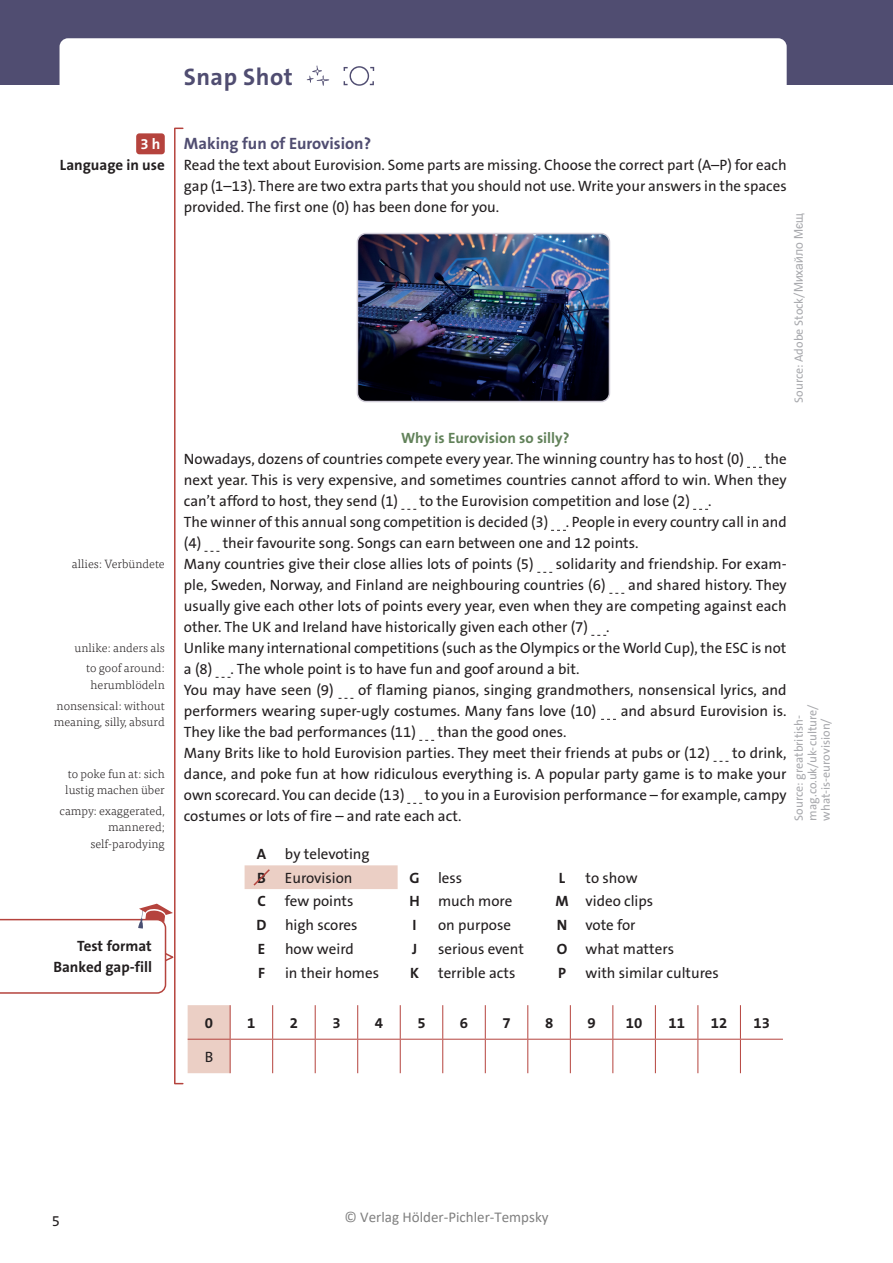
<style>
.page{position:relative;width:893px;height:1263px;background:#fff}
.page>*{position:absolute;margin:0;border:0;box-sizing:border-box;transform-origin:0 0}
.t1{font:700 24px "The Sans B7";letter-spacing:.02em;color:#504d71}
.t2{font:700 16.5px "The Sans B7";color:#504d71}
.t3{font:15px/21px "The Sans B5 Plain";color:#231f20}
.t4{font:700 15px/21px "The Sans B7";color:#231f20;text-align:right}
.t5{font:15px "Calibri";color:#808080}
.t6{font:700 15px "The Sans B7";color:#62825a}
.t7{font:700 15px "The Sans B7";color:#fff}
.t8{font:300 12px/16.5px "Tisa OT";color:#231f20;text-align:right}
.t9{font:12px/13.5px "The Sans B5 Plain";color:#a8a9ad}
.s1{font-family:"Arial"}
.s2{font-family:"The Sans B7";font-weight:700}
</style>
<div class="page">
<div style="left:0;top:0;width:893px;height:85px;background:#504d71"></div>
<div style="left:60px;top:38px;width:727px;height:48px;background:#fff"></div>
<div style="left:188px;top:1005px;width:42px;height:68px;background:#ebcfc5"></div>
<hr style="left:230px;top:1005px;width:1px;height:34px;background:#b5433d">
<hr style="left:272px;top:1005px;width:1px;height:34px;background:#b5433d">
<hr style="left:315px;top:1005px;width:1px;height:34px;background:#b5433d">
<hr style="left:357px;top:1005px;width:1px;height:34px;background:#b5433d">
<hr style="left:400px;top:1005px;width:1px;height:34px;background:#b5433d">
<hr style="left:442px;top:1005px;width:1px;height:34px;background:#b5433d">
<hr style="left:485px;top:1005px;width:1px;height:34px;background:#b5433d">
<hr style="left:527px;top:1005px;width:1px;height:34px;background:#b5433d">
<hr style="left:570px;top:1005px;width:1px;height:34px;background:#b5433d">
<hr style="left:612px;top:1005px;width:1px;height:34px;background:#b5433d">
<hr style="left:655px;top:1005px;width:1px;height:34px;background:#b5433d">
<hr style="left:697px;top:1005px;width:1px;height:34px;background:#b5433d">
<hr style="left:740px;top:1005px;width:1px;height:34px;background:#b5433d">
<hr style="left:188px;top:1039px;width:42px;height:1px;background:#b5433d">
<hr style="left:230px;top:1039px;width:43px;height:1px;background:#b5433d">
<hr style="left:230px;top:1039px;width:1px;height:34px;background:#b5433d">
<hr style="left:273px;top:1039px;width:42px;height:1px;background:#b5433d">
<hr style="left:272px;top:1039px;width:1px;height:34px;background:#b5433d">
<hr style="left:315px;top:1039px;width:43px;height:1px;background:#b5433d">
<hr style="left:315px;top:1039px;width:1px;height:34px;background:#b5433d">
<hr style="left:358px;top:1039px;width:42px;height:1px;background:#b5433d">
<hr style="left:357px;top:1039px;width:1px;height:34px;background:#b5433d">
<hr style="left:400px;top:1039px;width:43px;height:1px;background:#b5433d">
<hr style="left:400px;top:1039px;width:1px;height:34px;background:#b5433d">
<hr style="left:443px;top:1039px;width:42px;height:1px;background:#b5433d">
<hr style="left:442px;top:1039px;width:1px;height:34px;background:#b5433d">
<hr style="left:485px;top:1039px;width:43px;height:1px;background:#b5433d">
<hr style="left:485px;top:1039px;width:1px;height:34px;background:#b5433d">
<hr style="left:528px;top:1039px;width:42px;height:1px;background:#b5433d">
<hr style="left:527px;top:1039px;width:1px;height:34px;background:#b5433d">
<hr style="left:570px;top:1039px;width:43px;height:1px;background:#b5433d">
<hr style="left:570px;top:1039px;width:1px;height:34px;background:#b5433d">
<hr style="left:613px;top:1039px;width:42px;height:1px;background:#b5433d">
<hr style="left:612px;top:1039px;width:1px;height:34px;background:#b5433d">
<hr style="left:655px;top:1039px;width:43px;height:1px;background:#b5433d">
<hr style="left:655px;top:1039px;width:1px;height:34px;background:#b5433d">
<hr style="left:698px;top:1039px;width:42px;height:1px;background:#b5433d">
<hr style="left:697px;top:1039px;width:1px;height:34px;background:#b5433d">
<hr style="left:740px;top:1039px;width:43px;height:1px;background:#b5433d">
<hr style="left:740px;top:1039px;width:1px;height:34px;background:#b5433d">
<div style="left:245px;top:865px;width:153px;height:24px;background:#ebcfc5"></div>
<div style="left:136px;top:133px;width:29px;height:21px;background:#b5433d;border-radius:3px"></div>
<img style="left:357px;top:234px;width:252px;height:167px">
<div style="left:357px;top:233px;width:253px;height:169px;border:2px solid #cfcbd7;border-radius:9px"></div>
<hr style="left:174px;top:128px;width:2px;height:956px;background:#b5433d">
<svg style="left:0;top:904px;width:174px;height:90px"></svg>
<p class="t7" style="left:140px;top:136px;width:22px">3 h</p>
<p class="t4" style="left:60px;top:154px;width:106px">Language in use</p>
<p class="t8" style="left:72px;top:555px;width:94px">allies: Verbündete</p>
<p class="t8" style="left:74px;top:637px;width:92px;line-height:20.7px">unlike: anders als to goof around:</p>
<p class="t8" style="left:57px;top:674px;width:110px;line-height:20.7px">herumblödeln nonsensical: without</p>
<p class="t8" style="left:54px;top:714px;width:113px">meaning, silly, absurd</p>
<p class="t8" style="left:65px;top:765px;width:101px;text-align:left">to poke fun at: sich lustig machen über</p>
<p class="t8" style="left:60px;top:803px;width:107px">campy: exaggerated, mannered; self-parodying</p>
<p class="t4" style="left:53px;top:936px;width:100px">Test format<br>Banked gap-fill</p>
<h1 class="t1" style="left:184px;top:64px;width:110px">Snap Shot</h1>
<p class="t2" style="left:184px;top:134px;width:189px">Making fun of Eurovision?</p>
<p class="t3" style="left:184px;top:155px;width:604px;text-align:justify">Read the text about Eurovision. Some parts are missing. Choose the correct part (A–P) for each gap (1–13). There are two extra parts that you should not use. Write your answers in the spaces provided. The first one (0) has been done for you.</p>
<p class="t9" style="left:792px;top:403px;width:191px;rotate:-90deg">Source: Adobe Stock/<span class="s1">Михайло Мєщ</span></p>
<p class="t6" style="left:401px;top:430px;width:170px">Why is Eurovision so silly?</p>
<p class="t3" style="left:184px;top:449px;width:562px">Nowadays, dozens of countries compete every year. The winning country has to host (0)</p>
<p class="t3" style="left:184px;top:449px;width:604px;text-align:justify;text-indent:581px">the next year. This is very expensive, and sometimes countries cannot afford to win. When they can’t afford to host, they send (1)</p>
<p class="t3" style="left:184px;top:491px;width:604px;text-indent:236px">to the Eurovision competition and lose (2) .<br>The winner of this annual song competition is decided (3) . People in every country call in and (4) their favourite song. Songs can earn between one and 12 points.<br>Many countries give their close allies lots of points (5)</p>
<p class="t3" style="left:184px;top:554px;width:604px;text-indent:372px">solidarity and friendship. For exam&shy;ple, Sweden, Norway, and Finland are neighbouring countries (6)</p>
<p class="t3" style="left:184px;top:575px;width:604px;text-indent:444px">and shared history. They usually give each other lots of points every year, even when they are competing against each other. The UK and Ireland have historically given each other (7) .<br>Unlike many international competitions (such as the Olympics or the World Cup), the ESC is not a (8) . The whole point is to have fun and goof around a bit.<br>You may have seen (9)</p>
<p class="t3" style="left:184px;top:680px;width:604px;text-indent:174px">of flaming pianos, singing grandmothers, nonsensical lyrics, and performers wearing super-ugly costumes. Many fans love (10)</p>
<p class="t9" style="left:792px;top:821px;width:118px;rotate:-90deg">Source: greatbritish&shy;mag.co.uk/uk-culture/ what-is-eurovision/</p>
<p class="t3" style="left:621px;top:701px;width:167px">and absurd Eurovision is.</p>
<p class="t3" style="left:184px;top:722px;width:234px">They like the bad performances (11)</p>
<p class="t3" style="left:184px;top:722px;width:527px;text-indent:253px">than the good ones.<br>Many Brits like to hold Eurovision parties. They meet their friends at pubs or (12)</p>
<p class="t3" style="left:184px;top:743px;width:604px;text-align:justify;text-indent:548px">to drink, dance, and poke fun at how ridiculous everything is. A popular party game is to make your own scorecard. You can decide (13)</p>
<p class="t3" style="left:184px;top:785px;width:604px;text-indent:241px">to you in a Eurovision performance – for example, campy costumes or lots of fire – and rate each act.</p>
<p class="t3" style="left:257px;top:844px;width:114px"><span class="s2">A</span> by televoting</p>
<p class="t4" style="left:257px;top:867px;width:10px">B</p>
<p class="t3" style="left:285px;top:868px;width:69px">Eurovision</p>
<p class="t3" style="left:410px;top:868px;width:54px"><span class="s2">G</span> less</p>
<p class="t4" style="left:559px;top:867px;width:8px">L</p>
<p class="t3" style="left:585px;top:868px;width:54px">to show</p>
<p class="t4" style="left:257px;top:891px;width:10px">C</p>
<p class="t3" style="left:285px;top:891px;width:70px">few points</p>
<p class="t3" style="left:409px;top:891px;width:104px"><span class="s2">H</span> much more</p>
<p class="t3" style="left:556px;top:891px;width:99px"><span class="s2">M</span> video clips</p>
<p class="t3" style="left:257px;top:915px;width:102px"><span class="s2">D</span> high scores</p>
<p class="t4" style="left:413px;top:915px;width:6px">I</p>
<p class="t3" style="left:438px;top:915px;width:74px">on purpose</p>
<p class="t3" style="left:557px;top:915px;width:80px"><span class="s2">N</span> vote for</p>
<p class="t4" style="left:258px;top:939px;width:9px">E</p>
<p class="t3" style="left:285px;top:939px;width:70px">how weird</p>
<p class="t4" style="left:412px;top:939px;width:7px">J</p>
<p class="t3" style="left:438px;top:939px;width:87px">serious event</p>
<p class="t3" style="left:557px;top:939px;width:119px"><span class="s2">O</span> what matters</p>
<p class="t4" style="left:258px;top:962px;width:8px">F</p>
<p class="t3" style="left:285px;top:962px;width:96px">in their homes</p>
<p class="t4" style="left:410px;top:962px;width:10px">K</p>
<p class="t3" style="left:438px;top:962px;width:79px">terrible acts</p>
<p class="t4" style="left:558px;top:962px;width:9px">P</p>
<p class="t3" style="left:586px;top:962px;width:135px">with similar cultures</p>
<p class="t4" style="left:205px;top:1012px;width:10px">0</p>
<p class="t4" style="left:247px;top:1012px;width:10px">1</p>
<p class="t4" style="left:290px;top:1012px;width:10px">2</p>
<p class="t4" style="left:332px;top:1012px;width:10px">3</p>
<p class="t4" style="left:375px;top:1012px;width:10px">4</p>
<p class="t4" style="left:417px;top:1012px;width:10px">5</p>
<p class="t4" style="left:460px;top:1012px;width:10px">6</p>
<p class="t4" style="left:502px;top:1012px;width:10px">7</p>
<p class="t4" style="left:545px;top:1012px;width:10px">8</p>
<p class="t4" style="left:587px;top:1012px;width:10px">9</p>
<p class="t4" style="left:626px;top:1012px;width:18px">10</p>
<p class="t4" style="left:668px;top:1012px;width:18px">11</p>
<p class="t4" style="left:711px;top:1012px;width:18px">12</p>
<p class="t4" style="left:753px;top:1012px;width:18px">13</p>
<p class="t3" style="left:205px;top:1047px;width:10px">B</p>
<p class="t3" style="left:52px;top:1211px;width:10px">5</p>
<p class="t5" style="left:344px;top:1206px;width:206px">© Verlag Hölder-Pichler-Tempsky</p>
</div>
